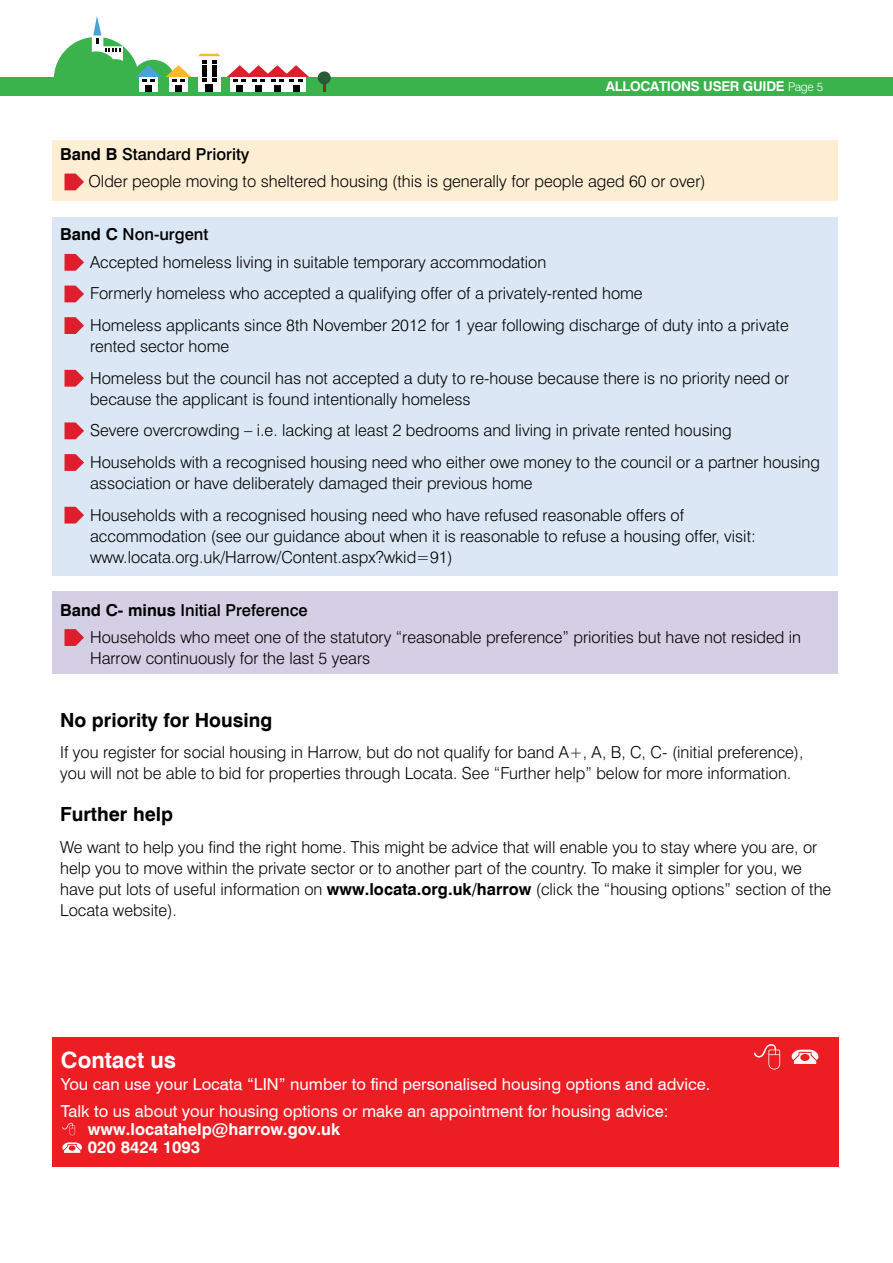
<style>
.page{position:relative;width:893px;height:1263px;background:#fff}
.page>*{position:absolute;margin:0;border:0;box-sizing:border-box;transform-origin:0 0}
.t1{font:700 22.5px "Swiss 721 BT";color:#fff}
.t2{font:700 19.5px "Swiss 721 BT";color:#000}
.t3{font:300 16.5px/31.7px "Swiss 721 BT";color:#000}
.t4{font:16.5px/26.5px "Swiss 721 BT";color:#fff}
.t5{font:700 16.5px/18px "Swiss 721 BT";color:#fff}
.t6{font:700 13.5px "Swiss 721 BT";letter-spacing:-.02em;color:#fff}
.s1{font-weight:300;font-size:12px}
.s2{font-weight:700}
.s3{font-weight:500}
</style>
<div class="page">
<div style="left:52px;top:591px;width:786px;height:83px;background:#d4cfe5"></div>
<div style="left:0;top:77px;width:893px;height:32px;background:#3ab34d"></div>
<svg style="left:323px;top:84px;width:2px;height:8px"></svg>
<div style="left:318px;top:71px;width:13px;height:13px;background:#295b3a;border-radius:50%"></div>
<div style="left:54px;top:37px;width:85px;height:85px;background:#3ab34d;border-radius:50%"></div>
<div style="left:131px;top:60px;width:44px;height:44px;background:#3ab34d;border-radius:50%"></div>
<div style="left:140px;top:75px;width:18px;height:17px;background:#fff"></div>
<div style="left:145px;top:86px;width:7px;height:6px;background:#000"></div>
<div style="left:169px;top:75px;width:19px;height:17px;background:#fff"></div>
<div style="left:175px;top:86px;width:7px;height:6px;background:#000"></div>
<svg style="left:136px;top:65px;width:55px;height:17px"></svg>
<div style="left:0;top:97px;width:893px;height:29px;background:#fff"></div>
<svg style="left:92px;top:16px;width:31px;height:44px"></svg>
<div style="left:74px;top:51px;width:44px;height:44px;background:#3ab34d;border-radius:50%"></div>
<div style="left:98px;top:59px;width:35px;height:34px;background:#3ab34d;border-radius:50%"></div>
<svg style="left:227px;top:65px;width:82px;height:27px"></svg>
<div style="left:198px;top:56px;width:22px;height:36px;background:#fff"></div>
<div style="left:205px;top:85px;width:8px;height:7px;background:#000"></div>
<svg style="left:198px;top:54px;width:22px;height:28px"></svg>
<div style="left:52px;top:140px;width:786px;height:61px;background:#feeed3"></div>
<div style="left:52px;top:217px;width:786px;height:358px;background:#dbe7f5"></div>
<svg style="left:65px;top:174px;width:19px;height:16px"></svg>
<svg style="left:65px;top:254px;width:19px;height:17px"></svg>
<svg style="left:65px;top:286px;width:19px;height:16px"></svg>
<svg style="left:65px;top:317px;width:19px;height:17px"></svg>
<svg style="left:65px;top:370px;width:19px;height:17px"></svg>
<svg style="left:65px;top:422px;width:19px;height:17px"></svg>
<svg style="left:65px;top:454px;width:19px;height:17px"></svg>
<svg style="left:65px;top:507px;width:19px;height:16px"></svg>
<svg style="left:65px;top:629px;width:19px;height:17px"></svg>
<div style="left:52px;top:1037px;width:787px;height:130px;background:#ed1d24"></div>
<svg style="left:754px;top:1044px;width:26px;height:25px"></svg>
<svg style="left:791px;top:1049px;width:28px;height:15px"></svg>
<svg style="left:62px;top:1123px;width:13px;height:12px"></svg>
<svg style="left:62px;top:1142px;width:20px;height:11px"></svg>
<p class="t6" style="left:606px;top:78px;width:219px">ALLOCATIONS USER GUIDE <span class="s1">Page 5</span></p>
<p class="t3" style="left:88px;top:140px;width:619px;line-height:27.5px;text-indent:-28px"><span class="s2">Band B</span> <span class="s3">Standard Priority<br></span>Older people moving to sheltered housing (this is generally for people aged 60 or over)</p>
<p class="t3" style="left:90px;top:221px;width:458px;line-height:27.3px;text-indent:-30px"><span class="s2">Band C</span> <span class="s3">Non-urgent<br></span>Accepted homeless living in suitable temporary accommodation</p>
<p class="t3" style="left:90px;top:278px;width:700px">Formerly homeless who accepted a qualifying offer of a privately-rented home<br>Homeless applicants since 8th November 2012 for 1 year following discharge of duty into a private</p>
<p class="t3" style="left:90px;top:330px;width:701px">rented sector home<br>Homeless but the council has not accepted a duty to re-house because there is no priority need or</p>
<p class="t3" style="left:90px;top:383px;width:731px">because the applicant is found intentionally homeless<br>Severe overcrowding – i.e. lacking at least 2 bedrooms and living in private rented housing<br>Households with a recognised housing need who either owe money to the council or a partner housing</p>
<p class="t3" style="left:90px;top:467px;width:596px">association or have deliberately damaged their previous home<br>Households with a recognised housing need who have refused reasonable offers of</p>
<p class="t3" style="left:90px;top:525px;width:667px;line-height:21px">accommodation (see our guidance about when it is reasonable to refuse a housing offer, visit: www.locata.org.uk/Harrow/Content.aspx?wkid=91)</p>
<p class="t3" style="left:90px;top:596px;width:712px;line-height:27.3px;text-indent:-30px"><span class="s2">Band C- minus</span> <span class="s3">Initial Preference<br></span>Households who meet one of the statutory “reasonable preference” priorities but have not resided in</p>
<p class="t3" style="left:90px;top:642px;width:282px">Harrow continuously for the last 5 years</p>
<p class="t2" style="left:60px;top:708px;width:214px">No priority for Housing</p>
<p class="t3" style="left:60px;top:742px;width:745px;line-height:21px">If you register for social housing in Harrow, but do not qualify for band A+, A, B, C, C- (initial preference), you will not be able to bid for properties through Locata. See “Further help” below for more information.</p>
<p class="t2" style="left:60px;top:802px;width:115px">Further help</p>
<p class="t3" style="left:60px;top:836px;width:773px;line-height:21px">We want to help you find the right home. This might be advice that will enable you to stay where you are, or help you to move within the private sector or to another part of the country. To make it simpler for you, we have put lots of useful information on <span class="s2">www.locata.org.uk/harrow</span> (click the “housing options” section of the Locata website).</p>
<h1 class="t1" style="left:61px;top:1046px;width:117px">Contact us</h1>
<p class="t4" style="left:61px;top:1071px;width:651px">You can use your Locata “LIN” number to find personalised housing options and advice.<br>Talk to us about your housing options or make an appointment for housing advice:</p>
<p class="t5" style="left:88px;top:1120px;width:254px">www.locatahelp@harrow.gov.uk<br>020 8424 1093</p>
</div>
